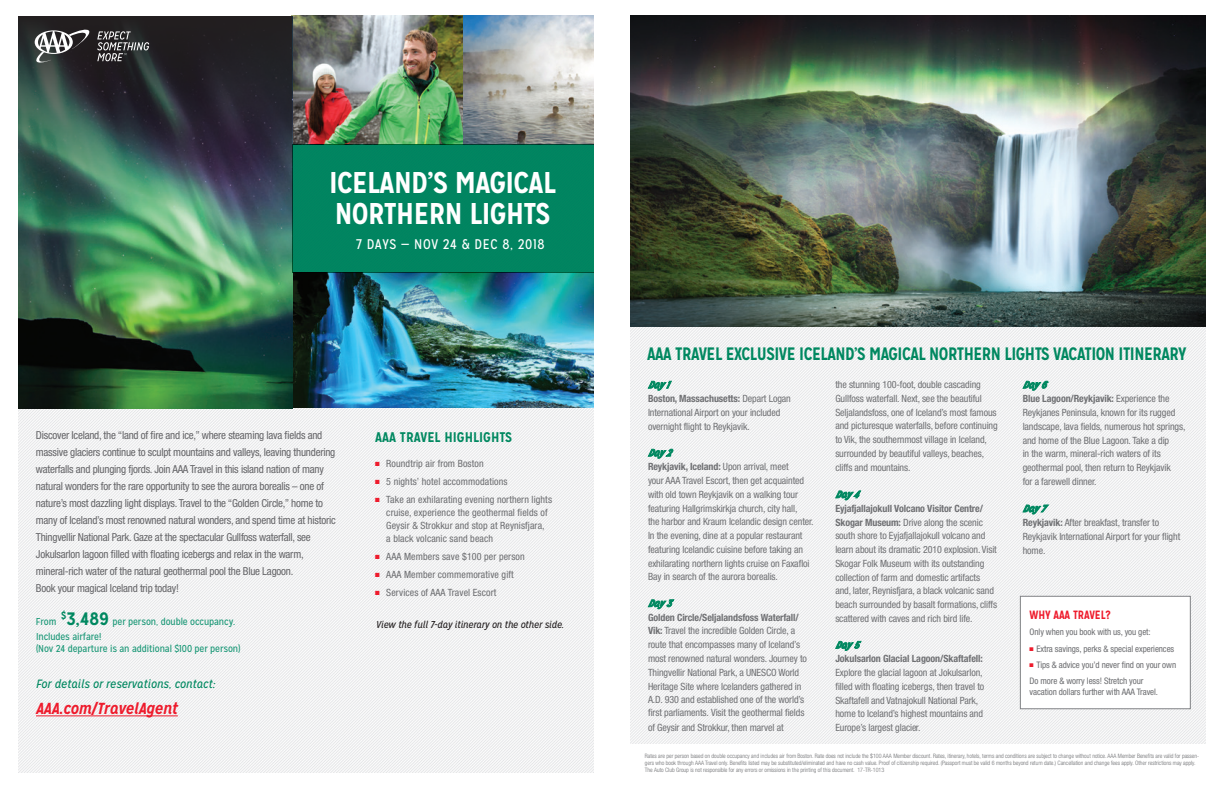
<style>
.page{position:relative;width:1224px;height:792px;background:#fff}
.page>*{position:absolute;margin:0;border:0;box-sizing:border-box;transform-origin:0 0}
.t1{font:700 30px/31px "Mission Gothic";letter-spacing:-.02em;color:#fff}
.t2{font:700 18px "Mission Gothic";letter-spacing:-.03em;color:#008860;scale:.95 1}
.t3{font:italic 700 16px "Mission Gothic";letter-spacing:-.01em;color:#ee1b2c}
.t4{font:14px "Mission Gothic";letter-spacing:.04em;color:#fff}
.t5{font:700 14px "Mission Gothic";color:#008860}
.t6{font:italic 12px "Mission Gothic";color:#008860}
.t7{font:700 12px "Mission Gothic";letter-spacing:-.01em;color:#ee1b2c;scale:.95 1}
.t8{font:condensed 11px/17px "Helvetica Neue LT Std";letter-spacing:-.02em;color:#656568}
.t9{font:condensed 10px/13.8px "Helvetica Neue LT Std";letter-spacing:-.01em;color:#6f7073}
.t10{font:condensed 10px/13px "Helvetica Neue LT Std";letter-spacing:.01em;color:#6c6d70}
.t11{font:10px/12px "Mission Gothic";letter-spacing:-.01em;color:#1b9877}
.t12{font:italic 10px "Mission Gothic";letter-spacing:-.01em;color:#231f20}
.t13{font:condensed 9px/11px "Helvetica Neue LT Std";letter-spacing:-.01em;color:#6c6d70}
.t14{font:300 condensed 6px/7px "Helvetica Neue LT Std";color:#6c6d70}
.s1{font-weight:700;font-size:18px;color:#008860}
.s2{color:#ee1b2c}
.s3{font-family:"Mission Gothic";font-weight:700;font-style:italic;font-stretch:normal;color:#008860}
.s4{font-weight:700}
</style>
<div class="page">
<img style="left:18px;top:408px;width:576px;height:364px">
<img style="left:292px;top:272px;width:302px;height:136px">
<img style="left:463px;top:16px;width:131px;height:128px">
<img style="left:292px;top:16px;width:171px;height:128px">
<img style="left:18px;top:208px;width:274px;height:201px">
<svg style="left:18px;top:16px;width:274px;height:192px;background:#314142"></svg>
<div style="left:292px;top:144px;width:302px;height:128px;background:#008860"></div>
<svg style="left:35px;top:28px;width:56px;height:35px"></svg>
<svg style="left:97px;top:31px;width:52px;height:30px;background:#535455"></svg>
<img style="left:630px;top:15px;width:576px;height:729px">
<div style="left:1020px;top:596px;width:170px;height:113px;background:#fff"></div>
<div style="left:1020px;top:596px;width:171px;height:113px;border:1px solid #808285"></div>
<hr style="left:36px;top:715px;width:142px;height:1px;background:#ee1b2c">
<p class="t1" style="left:329px;top:167px;width:228px">ICELAND’S MAGICAL<br>NORTHERN LIGHTS</p>
<p class="t4" style="left:356px;top:235px;width:190px">7 DAYS — NOV 24 &amp; DEC 8, 2018</p>
<p class="t8" style="left:36px;top:427px;width:301px">Discover Iceland, the “land of fire and ice,” where steaming lava fields and massive glaciers continue to sculpt mountains and valleys, leaving thundering waterfalls and plunging fjords. Join AAA Travel in this island nation of many natural wonders for the rare opportunity to see the aurora borealis – one of nature’s most dazzling light displays. Travel to the “Golden Circle,” home to many of Iceland’s most renowned natural wonders, and spend time at historic Thingvellir National Park. Gaze at the spectacular Gullfoss waterfall, see Jokulsarlon lagoon filled with floating icebergs and relax in the warm, mineral-rich water of the natural geothermal pool the Blue Lagoon.<br>Book your magical Iceland trip today!</p>
<p class="t11" style="left:36px;top:615px;width:22px">From</p>
<p class="t11" style="left:61px;top:615px;width:176px"><sup>$</sup><span class="s1">3,489</span> per person, double occupancy.</p>
<p class="t11" style="left:36px;top:630px;width:206px">Includes airfare!<br>(Nov 24 departure is an additional $100 per person)</p>
<p class="t6" style="left:36px;top:676px;width:181px">For details or reservations, contact:</p>
<p class="t3" style="left:36px;top:698px;width:143px">AAA.com/TravelAgent</p>
<p class="t5" style="left:375px;top:428px;width:138px">AAA TRAVEL HIGHLIGHTS</p>
<p class="t10" style="left:375px;top:457px;width:110px"><span class="s2">■</span> Roundtrip air from Boston</p>
<p class="t10" style="left:375px;top:475px;width:134px"><span class="s2">■</span> 5 nights’ hotel accommodations</p>
<p class="t10" style="left:386px;top:493px;width:167px;text-indent:-11px"><span class="s2">■</span> Take an exhilarating evening northern lights cruise, experience the geothermal fields of Geysir &amp; Strokkur and stop at Reynisfjara,<br>a black volcanic sand beach</p>
<p class="t10" style="left:375px;top:550px;width:151px"><span class="s2">■</span> AAA Members save $100 per person</p>
<p class="t10" style="left:375px;top:568px;width:140px"><span class="s2">■</span> AAA Member commemorative gift</p>
<p class="t10" style="left:375px;top:586px;width:123px"><span class="s2">■</span> Services of AAA Travel Escort</p>
<p class="t12" style="left:376px;top:619px;width:189px">View the full 7-day itinerary on the other side.</p>
<p class="t2" style="left:647px;top:342px;width:569px">AAA TRAVEL EXCLUSIVE ICELAND’S MAGICAL NORTHERN LIGHTS VACATION ITINERARY</p>
<p class="t9" style="left:648px;top:378px;width:144px"><span class="s3">Day 1<br></span><span class="s4">Boston, Massachusetts:</span> Depart Logan<br>International Airport on your included overnight flight to Reykjavik.</p>
<p class="t9" style="left:648px;top:446px;width:167px"><span class="s3">Day 2<br></span><span class="s4">Reykjavik, Iceland:</span> Upon arrival, meet<br>your AAA Travel Escort, then get acquainted with old town Reykjavik on a walking tour featuring Hallgrimskirkja church, city hall,<br>the harbor and Kraum Icelandic design center.<br>In the evening, dine at a popular restaurant featuring Icelandic cuisine before taking an exhilarating northern lights cruise on Faxafloi Bay in search of the aurora borealis.</p>
<p class="t9" style="left:648px;top:596px;width:161px"><span class="s3">Day 3<br></span><span class="s4">Golden Circle/Seljalandsfoss Waterfall/ Vik:</span> Travel the incredible Golden Circle, a route that encompasses many of Iceland’s most renowned natural wonders. Journey to Thingvellir National Park, a UNESCO World Heritage Site where Icelanders gathered in A.D. 930 and established one of the world’s first parliaments. Visit the geothermal fields of Geysir and Strokkur, then marvel at</p>
<p class="t9" style="left:835px;top:378px;width:164px">the stunning 100-foot, double cascading Gullfoss waterfall. Next, see the beautiful Seljalandsfoss, one of Iceland’s most famous and picturesque waterfalls, before continuing to Vik, the southernmost village in Iceland, surrounded by beautiful valleys, beaches, cliffs and mountains.</p>
<p class="t9" style="left:835px;top:487px;width:163px"><span class="s3">Day 4<br></span><span class="s4">Eyjafjallajokull Volcano Visitor Centre/ Skogar Museum:</span> Drive along the scenic south shore to Eyjafjallajokull volcano and learn about its dramatic 2010 explosion. Visit Skogar Folk Museum with its outstanding collection of farm and domestic artifacts and, later, Reynisfjara, a black volcanic sand beach surrounded by basalt formations, cliffs scattered with caves and rich bird life.</p>
<p class="t9" style="left:835px;top:638px;width:151px"><span class="s3">Day 5<br></span><span class="s4">Jokulsarlon Glacial Lagoon/Skaftafell:<br></span>Explore the glacial lagoon at Jokulsarlon, filled with floating icebergs, then travel to Skaftafell and Vatnajokull National Park, home to Iceland’s highest mountains and Europe’s largest glacier.</p>
<p class="t9" style="left:1023px;top:378px;width:164px"><span class="s3">Day 6<br></span><span class="s4">Blue Lagoon/Reykjavik:</span> Experience the Reykjanes Peninsula, known for its rugged landscape, lava fields, numerous hot springs, and home of the Blue Lagoon. Take a dip<br>in the warm, mineral-rich waters of its geothermal pool, then return to Reykjavik<br>for a farewell dinner.</p>
<p class="t9" style="left:1023px;top:502px;width:159px"><span class="s3">Day 7<br></span><span class="s4">Reykjavik:</span> After breakfast, transfer to<br>Reykjavik International Airport for your flight home.</p>
<p class="t7" style="left:1030px;top:607px;width:87px">WHY AAA TRAVEL?</p>
<p class="t13" style="left:1030px;top:626px;width:123px">Only when you book with us, you get:</p>
<p class="t13" style="left:1030px;top:643px;width:146px"><span class="s2">■</span> Extra savings, perks &amp; special experiences</p>
<p class="t13" style="left:1030px;top:659px;width:148px"><span class="s2">■</span> Tips &amp; advice you’d never find on your own</p>
<p class="t13" style="left:1030px;top:676px;width:130px">Do more &amp; worry less! Stretch your vacation dollars further with AAA Travel.</p>
<p class="t14" style="left:645px;top:753px;width:556px">Rates are per person based on double occupancy and includes air from Boston. Rate does not include the $100 AAA Member discount. Rates, itinerary, hotels, terms and conditions are subject to change without notice. AAA Member Benefits are valid for passen&shy;gers who book through AAA Travel only. Benefits listed may be substituted/eliminated and have no cash value. Proof of citizenship required. (Passport must be valid 6 months beyond return date.) Cancellation and change fees apply. Other restrictions may apply.<br>The Auto Club Group is not responsible for any errors or omissions in the printing of this document. 17-TR-1013</p>
</div>
